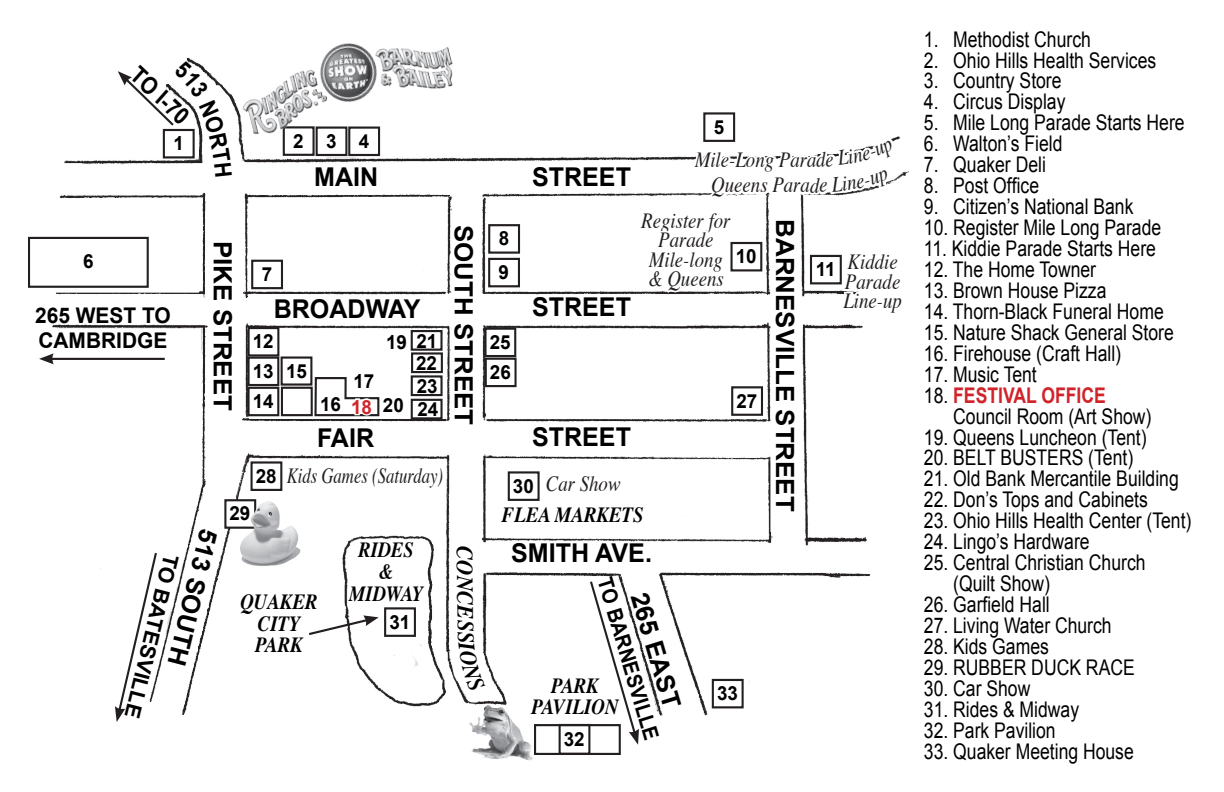
<style>
.page{position:relative;width:1224px;height:792px;background:#fff}
.page>*{position:absolute;margin:0;border:0;box-sizing:border-box;transform-origin:0 0}
.t1{font:700 25.9px "Arial";color:#000}
.t2{font:700 25.2px "Arial";color:#000}
.t3{font:700 25.1px "Arial";color:#000}
.t4{font:700 23.4px "Arial";color:#000;scale:.9 1}
.t5{font:italic 700 23px "Times";color:#000;scale:.93 1}
.t6{font:21.6px/20.9px "Arial";color:#000;scale:.81 1}
.t7{font:italic 21.6px/19.4px "Times";color:#231f20;scale:.87 1}
.t8{font:italic 700 21.6px/21.6px "Times";color:#000;text-align:center;scale:.87 1}
.t9{font:italic 21.6px "Times";color:#231f20;scale:.78 1}
.t10{font:700 21.6px/25.9px "Arial";color:#000}
.t11{font:italic 700 21.6px/21.6px "Times";color:#000;text-align:center;scale:.85 1}
.t12{font:700 21px "Arial";color:#000;scale:.92 1}
.t13{font:700 21px "Arial";color:#000}
.t14{font:700 19.4px/22.7px "Arial";color:#000}
.t15{font:700 19.4px "Arial";color:#d1232a}
.s1{color:#000}
.s2{font-weight:700;color:#d1232a}
</style>
<div class="page">
<img style="left:45px;top:57px;width:864px;height:676px">
<img style="left:215px;top:496px;width:104px;height:74px">
<div style="left:411px;top:375px;width:32px;height:21px;border:2px solid #231f20"></div>
<div style="left:411px;top:399px;width:32px;height:20px;border:2px solid #231f20"></div>
<div style="left:411px;top:352px;width:32px;height:21px;border:2px solid #231f20"></div>
<div style="left:508px;top:471px;width:32px;height:30px;border:2px solid #231f20"></div>
<hr style="left:50px;top:358px;width:115px;height:2px;background:#231f20">
<svg style="left:39px;top:353px;width:15px;height:11px"></svg>
<div style="left:484px;top:328px;width:32px;height:29px;border:2px solid #231f20"></div>
<div style="left:485px;top:358px;width:32px;height:29px;border:2px solid #231f20"></div>
<div style="left:411px;top:330px;width:32px;height:21px;border:2px solid #231f20"></div>
<div style="left:247px;top:357px;width:32px;height:29px;border:2px solid #231f20"></div>
<div style="left:488px;top:224px;width:32px;height:30px;border:2px solid #231f20"></div>
<div style="left:488px;top:258px;width:32px;height:29px;border:2px solid #231f20"></div>
<div style="left:251px;top:260px;width:32px;height:29px;border:2px solid #231f20"></div>
<div style="left:248px;top:327px;width:31px;height:30px;border:2px solid #231f20"></div>
<div style="left:247px;top:387px;width:32px;height:29px;border:2px solid #231f20"></div>
<div style="left:348px;top:127px;width:32px;height:29px;border:2px solid #231f20"></div>
<div style="left:316px;top:127px;width:31px;height:29px;border:2px solid #231f20"></div>
<div style="left:28px;top:237px;width:121px;height:51px;border:2px solid #231f20"></div>
<div style="left:534px;top:724px;width:87px;height:31px;border:2px solid #231f20"></div>
<div style="left:712px;top:679px;width:32px;height:29px;border:2px solid #231f20"></div>
<svg style="left:307px;top:615px;width:72px;height:22px"></svg>
<svg style="left:115px;top:551px;width:43px;height:171px"></svg>
<svg style="left:588px;top:579px;width:51px;height:166px"></svg>
<svg style="left:313px;top:376px;width:67px;height:42px"></svg>
<div style="left:731px;top:386px;width:32px;height:30px;border:2px solid #231f20"></div>
<img style="left:456px;top:699px;width:81px;height:62px">
<div style="left:281px;top:387px;width:32px;height:29px;border:2px solid #231f20"></div>
<div style="left:283px;top:126px;width:32px;height:30px;border:2px solid #231f20"></div>
<img style="left:225px;top:43px;width:242px;height:98px">
<div style="left:251px;top:461px;width:31px;height:30px;border:2px solid #231f20"></div>
<div style="left:384px;top:607px;width:32px;height:30px;border:2px solid #231f20"></div>
<div style="left:559px;top:724px;width:31px;height:31px;border:2px solid #231f20"></div>
<div style="left:281px;top:356px;width:31px;height:30px;border:2px solid #231f20"></div>
<svg style="left:118px;top:60px;width:114px;height:116px"></svg>
<svg style="left:457px;top:631px;width:29px;height:61px"></svg>
<svg style="left:636px;top:57px;width:271px;height:356px"></svg>
<p class="t4" style="left:143px;top:62px;width:80px;rotate:43deg">TO I-70</p>
<p class="t14" style="left:293px;top:129px;width:12px">2</p>
<p class="t14" style="left:173px;top:132px;width:12px">1</p>
<p class="t14" style="left:326px;top:130px;width:45px">3 4</p>
<p class="t14" style="left:714px;top:115px;width:12px">5</p>
<p class="t7" style="left:695px;top:149px;width:131px">Mile-Long Par</p>
<p class="t1" style="left:314px;top:162px;width:66px">MAIN</p>
<p class="t1" style="left:532px;top:162px;width:101px">STREET</p>
<p class="t7" style="left:711px;top:174px;width:115px">Queens Para</p>
<p class="t7" style="left:641px;top:209px;width:104px;text-align:center">Register for<br>Parade<br>Mile-long &amp; Queens</p>
<p class="t3" style="left:799px;top:219px;width:294px;rotate:90deg">BARNESVILLE STREET</p>
<p class="t3" style="left:478px;top:225px;width:202px;rotate:90deg">SOUTH STREET</p>
<p class="t14" style="left:499px;top:227px;width:12px">8</p>
<p class="t3" style="left:237px;top:241px;width:171px;rotate:90deg">PIKE STREET</p>
<p class="t14" style="left:736px;top:245px;width:22px">10</p>
<p class="t14" style="left:83px;top:250px;width:12px">6</p>
<p class="t14" style="left:816px;top:258px;width:21px">11</p>
<p class="t14" style="left:262px;top:263px;width:12px">7</p>
<p class="t14" style="left:499px;top:261px;width:12px">9</p>
<p class="t1" style="left:532px;top:292px;width:101px">STREET</p>
<p class="t10" style="left:35px;top:302px;width:137px">265 WEST TO<br>CAMBRIDGE</p>
<p class="t1" style="left:274px;top:294px;width:148px">BROADWAY</p>
<p class="t14" style="left:416px;top:329px;width:23px;text-align:justify">21<br>22<br>23</p>
<p class="t14" style="left:253px;top:330px;width:22px">12</p>
<p class="t14" style="left:490px;top:327px;width:23px;line-height:30px">25<br>26</p>
<p class="t14" style="left:386px;top:331px;width:22px">19</p>
<p class="t14" style="left:253px;top:360px;width:22px">13</p>
<p class="t14" style="left:286px;top:360px;width:22px">15</p>
<p class="t14" style="left:353px;top:370px;width:22px">17</p>
<p class="t15" style="left:351px;top:396px;width:54px">18 <span class="s1">20</span></p>
<p class="t14" style="left:736px;top:389px;width:22px">27</p>
<p class="t14" style="left:253px;top:390px;width:22px">14</p>
<p class="t14" style="left:320px;top:392px;width:22px">16</p>
<p class="t14" style="left:417px;top:398px;width:22px">24</p>
<p class="t1" style="left:532px;top:422px;width:101px">STREET</p>
<p class="t1" style="left:317px;top:423px;width:59px">FAIR</p>
<p class="t9" style="left:287px;top:456px;width:202px">Kids Games (Saturday)</p>
<p class="t14" style="left:256px;top:465px;width:22px">28</p>
<p class="t7" style="left:546px;top:472px;width:87px">Car Show</p>
<p class="t14" style="left:513px;top:474px;width:22px">30</p>
<p class="t14" style="left:230px;top:502px;width:22px">29</p>
<p class="t8" style="left:502px;top:502px;width:164px">FLEA MARKETS</p>
<p class="t3" style="left:223px;top:532px;width:142px;rotate:104deg">513 SOUTH</p>
<p class="t13" style="left:183px;top:557px;width:169px;rotate:104deg">TO BATESVILLE</p>
<p class="t8" style="left:240px;top:589px;width:90px">QUAKER<br>CITY<br>PARK</p>
<p class="t11" style="left:349px;top:537px;width:89px">RIDES &amp;<br>MIDWAY</p>
<p class="t14" style="left:389px;top:610px;width:22px">31</p>
<p class="t5" style="left:486px;top:545px;width:93px;rotate:89deg">CONCES</p>
<p class="t1" style="left:511px;top:538px;width:142px">SMITH AVE.</p>
<p class="t12" style="left:617px;top:574px;width:185px;rotate:74deg">TO BARNESVILLE</p>
<p class="t2" style="left:653px;top:589px;width:121px;rotate:74deg">265 EAST</p>
<p class="t8" style="left:532px;top:673px;width:102px">PARK<br>PAVILION</p>
<p class="t14" style="left:564px;top:727px;width:22px">32</p>
<p class="t14" style="left:717px;top:682px;width:22px">33</p>
<p class="t7" style="left:843px;top:251px;width:69px">Kiddie<br>Parade<br>Line-up</p>
<p class="t6" style="left:924px;top:29px;width:208px">1. Methodist Church</p>
<p class="t6" style="left:924px;top:50px;width:288px">2. Ohio Hills Health Services</p>
<p class="t6" style="left:924px;top:70px;width:171px">3. Country Store</p>
<p class="t6" style="left:924px;top:91px;width:176px">4. Circus Display</p>
<p class="t6" style="left:924px;top:112px;width:323px">5. Mile Long Parade Starts Here</p>
<p class="t6" style="left:924px;top:133px;width:173px">6. Walton’s Field</p>
<p class="t6" style="left:924px;top:154px;width:152px">7. Quaker Deli</p>
<p class="t6" style="left:924px;top:175px;width:144px">8. Post Office</p>
<p class="t6" style="left:924px;top:196px;width:260px">9. Citizen’s National Bank</p>
<p class="t6" style="left:924px;top:217px;width:294px">10. Register Mile Long Parade</p>
<p class="t6" style="left:924px;top:238px;width:288px">11. Kiddie Parade Starts Here</p>
<p class="t6" style="left:924px;top:259px;width:214px">12. The Home Towner</p>
<p class="t6" style="left:924px;top:280px;width:227px">13. Brown House Pizza</p>
<p class="t6" style="left:924px;top:301px;width:298px">14. Thorn-Black Funeral Home</p>
<p class="t6" style="left:924px;top:322px;width:310px">15. Nature Shack General Store</p>
<p class="t6" style="left:924px;top:343px;width:245px">16. Firehouse (Craft Hall)</p>
<p class="t6" style="left:924px;top:364px;width:141px">17. Music Tent</p>
<p class="t6" style="left:953px;top:385px;width:246px;text-indent:-29px">18. <span class="s2">FESTIVAL OFFICE<br></span>Council Room (Art Show)</p>
<p class="t6" style="left:924px;top:426px;width:276px">19. Queens Luncheon (Tent)</p>
<p class="t6" style="left:924px;top:447px;width:260px">20. BELT BUSTERS (Tent)</p>
<p class="t6" style="left:924px;top:468px;width:316px">21. Old Bank Mercantile Building</p>
<p class="t6" style="left:924px;top:489px;width:278px">22. Don’s Tops and Cabinets</p>
<p class="t6" style="left:924px;top:510px;width:332px">23. Ohio Hills Health Center (Tent)</p>
<p class="t6" style="left:924px;top:531px;width:206px">24. Lingo’s Hardware</p>
<p class="t6" style="left:953px;top:552px;width:239px;text-indent:-29px">25. Central Christian Church (Quilt Show)</p>
<p class="t6" style="left:924px;top:594px;width:157px">26. Garfield Hall</p>
<p class="t6" style="left:924px;top:615px;width:233px">27. Living Water Church</p>
<p class="t6" style="left:924px;top:636px;width:156px">28. Kids Games</p>
<p class="t6" style="left:924px;top:657px;width:262px">29. RUBBER DUCK RACE</p>
<p class="t6" style="left:924px;top:678px;width:133px">30. Car Show</p>
<p class="t6" style="left:924px;top:699px;width:193px">31. Rides &amp; Midway</p>
<p class="t6" style="left:924px;top:720px;width:164px">32. Park Pavilion</p>
<p class="t6" style="left:924px;top:741px;width:261px">33. Quaker Meeting House</p>
</div>
